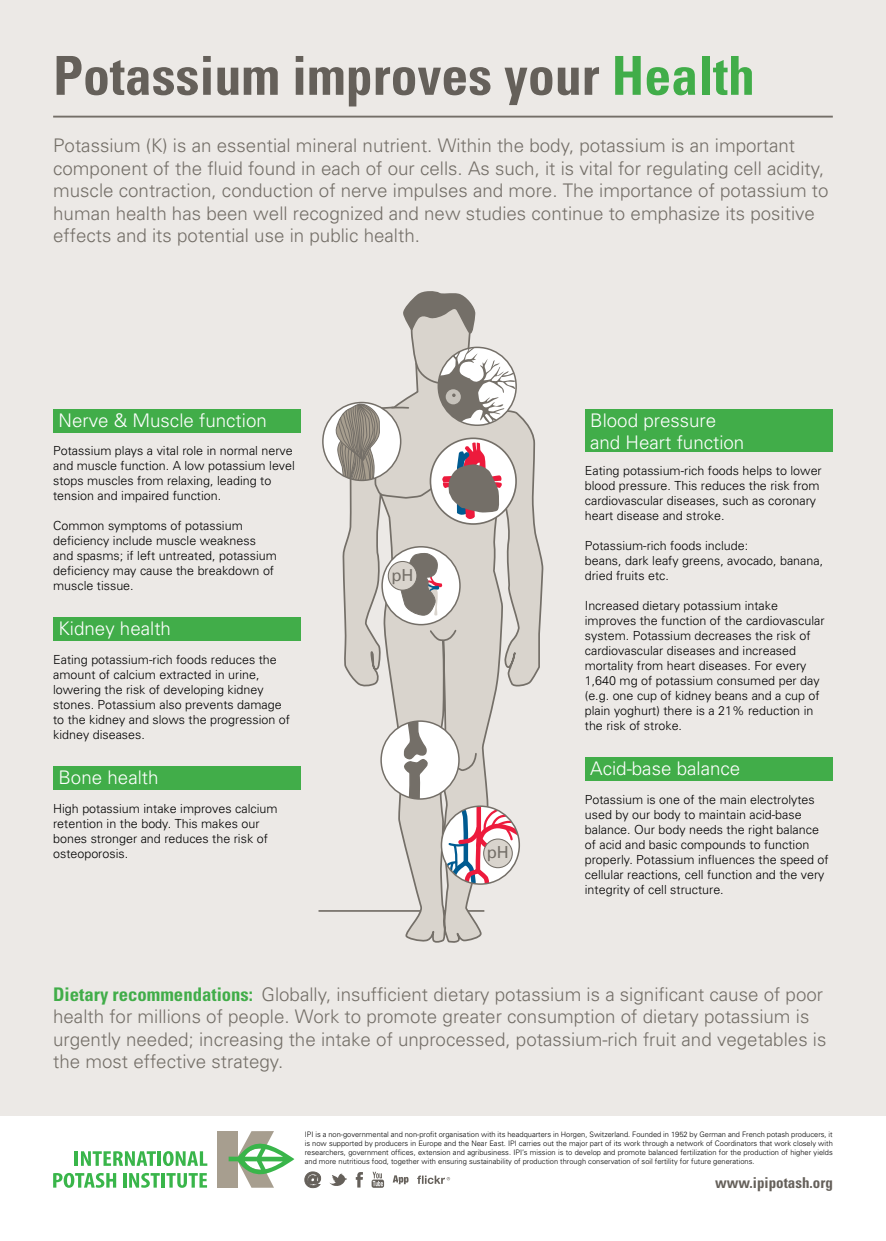
<style>
.page{position:relative;width:886px;height:1241px;background:#fff}
.page>*{position:absolute;margin:0;border:0;box-sizing:border-box;transform-origin:0 0}
.t1{font:700 condensed 53.75px "Univers";color:#65605a}
.t2{font:300 18.75px/22.5px "Univers";color:#746f68}
.t3{font:300 18.75px/21.9px "Univers";color:#fff}
.t4{font:16.56px "Univers";color:#746f68}
.t5{font:700 condensed 15px "Univers";color:#65605a}
.t6{font:300 12.5px/15px "Univers";color:#000}
.t7{font:300 7.5px/9px "Univers";color:#000;text-align:justify}
.s1{color:#41ad49}
.s2{font-weight:700;font-stretch:condensed;color:#41ad49}
</style>
<div class="page">
<div style="left:0;top:0;width:886px;height:1114px;background:#ece9e6"></div>
<hr style="left:75px;top:1151px;width:3px;height:14px;background:#39b54a">
<svg style="left:81px;top:1151px;width:75px;height:14px"></svg>
<hr style="left:158px;top:1151px;width:3px;height:14px;background:#39b54a">
<svg style="left:163px;top:1151px;width:44px;height:14px"></svg>
<svg style="left:53px;top:1172px;width:63px;height:15px"></svg>
<hr style="left:123px;top:1172px;width:3px;height:15px;background:#39b54a">
<svg style="left:129px;top:1173px;width:31px;height:14px"></svg>
<hr style="left:161px;top:1172px;width:4px;height:15px;background:#39b54a">
<svg style="left:166px;top:1173px;width:41px;height:14px"></svg>
<div style="left:217px;top:1130px;width:21px;height:57px;background:#a79e8f"></div>
<svg style="left:229px;top:1130px;width:65px;height:57px"></svg>
<hr style="left:53px;top:116px;width:780px;height:1px;background:#746f68">
<hr style="left:318px;top:909px;width:166px;height:2px;background:#746f68">
<svg style="left:342px;top:378px;width:202px;height:565px"></svg>
<svg style="left:458px;top:751px;width:20px;height:20px"></svg>
<svg style="left:429px;top:628px;width:28px;height:14px"></svg>
<div style="left:381px;top:721px;width:78px;height:77px;background:#fff;border-radius:50%"></div>
<svg style="left:402px;top:721px;width:32px;height:77px"></svg>
<div style="left:380px;top:720px;width:80px;height:79px;border:2px solid #746f68;border-radius:50%"></div>
<div style="left:382px;top:546px;width:78px;height:78px;background:#fff;border-radius:50%"></div>
<svg style="left:399px;top:553px;width:43px;height:62px"></svg>
<div style="left:381px;top:546px;width:80px;height:79px;border:2px solid #746f68;border-radius:50%"></div>
<div style="left:388px;top:561px;width:29px;height:29px;background:#d9d4cd;border-radius:50%"></div>
<div style="left:388px;top:561px;width:29px;height:29px;border:1px solid #746f68;border-radius:50%"></div>
<svg style="left:442px;top:806px;width:77px;height:77px;background:#d6bac3"></svg>
<div style="left:441px;top:805px;width:79px;height:79px;border:2px solid #746f68;border-radius:50%"></div>
<div style="left:484px;top:838px;width:28px;height:29px;background:#d9d4cd;border-radius:50%"></div>
<div style="left:483px;top:838px;width:30px;height:30px;border:1px solid #746f68;border-radius:50%"></div>
<div style="left:323px;top:402px;width:78px;height:78px;background:#fff;border-radius:50%"></div>
<svg style="left:334px;top:291px;width:182px;height:228px"></svg>
<div style="left:430px;top:437px;width:87px;height:87px;border:2px solid #746f68;border-radius:50%"></div>
<div style="left:53px;top:766px;width:248px;height:23px;background:#41ad49"></div>
<div style="left:53px;top:617px;width:248px;height:23px;background:#41ad49"></div>
<div style="left:585px;top:409px;width:248px;height:43px;background:#41ad49"></div>
<div style="left:585px;top:757px;width:248px;height:23px;background:#41ad49"></div>
<svg style="left:329px;top:1173px;width:18px;height:12px"></svg>
<svg style="left:356px;top:1172px;width:7px;height:15px"></svg>
<svg style="left:372px;top:1179px;width:12px;height:8px"></svg>
<svg style="left:372px;top:1171px;width:11px;height:14px"></svg>
<svg style="left:393px;top:1175px;width:15px;height:8px"></svg>
<svg style="left:417px;top:1175px;width:33px;height:8px"></svg>
<svg style="left:305px;top:1171px;width:16px;height:16px"></svg>
<div style="left:53px;top:409px;width:248px;height:23px;background:#41ad49"></div>
<h1 class="t1" style="left:53px;top:43px;width:703px">Potassium improves your <span class="s1">Health</span></h1>
<p class="t2" style="left:53px;top:134px;width:777px">Potassium K( ) is an essential mineral nutrient. Within the body, potassium is an important component of the fluid found in each of our cells. As such isit, vital for regulating cell acidity, muscle contraction, conduction of nerve impulses and more. The importance of potassium to human health has been well recognized and new studies continue to emphasize its positive effects and its potential use in public health.</p>
<h2 class="t3" style="left:58px;top:408px;width:210px">Nerve &amp; Muscle function</h2>
<p class="t6" style="left:53px;top:443px;width:243px">Potassium plays a vital role in normal nerve and muscle function A. low potassium level stops muscles from relaxing, leading to tension and impaired function.</p>
<p class="t6" style="left:53px;top:518px;width:225px">Common symptoms of potassium deficiency include muscle weakness and spasms; if left untreated, potassium deficiency may cause the breakdown of muscle tissue.</p>
<h2 class="t3" style="left:58px;top:617px;width:114px">Kidney health</h2>
<p class="t6" style="left:53px;top:651px;width:238px">Eating potassium-rich foods reduces the amount of calcium extracted in urine, lowering the risk of developing kidney stones. Potassium also prevents damage to the kidney and slows the progression of kidney diseases.</p>
<h2 class="t3" style="left:58px;top:765px;width:102px">Bone health</h2>
<p class="t6" style="left:53px;top:800px;width:226px">High potassium intake improves calcium retention in the body. This makes our bones stronger and reduces the risk of osteoporosis.</p>
<h3 class="t4" style="left:391px;top:564px;width:24px">pH</h3>
<h3 class="t4" style="left:487px;top:841px;width:24px">pH</h3>
<h2 class="t3" style="left:590px;top:408px;width:156px">Blood pressure and Heart function</h2>
<p class="t6" style="left:585px;top:462px;width:238px">Eating potassium-rich foods helps to lower blood pressure. This reduces the risk from cardiovascular diseases, such as coronary heart disease and stroke.</p>
<p class="t6" style="left:585px;top:537px;width:240px">Potassium-rich foods include:<br>beans, dark leafy greens, avocado, banana, dried fruits etc.</p>
<p class="t6" style="left:585px;top:597px;width:241px">Increased dietary potassium intake improves the function of the cardiovascular system. Potassium decreases the risk of cardiovascular diseases and increased mortality from heart diseases. For every 1,640 mg of potassium consumed per day<br>.g.e( one cup of kidney beans and a cup of plain yoghurt) there is a 21% reduction in the risk of stroke.</p>
<h2 class="t3" style="left:590px;top:756px;width:152px">Acid-base balance</h2>
<p class="t6" style="left:585px;top:791px;width:245px">Potassium is one of the main electrolytes used by our body to maintain acid-base balance. Our body needs the right balance of acid and basic compounds to function properly. Potassium influences the speed of cellular reactions, cell function and the very integrity of cell structure.</p>
<p class="t2" style="left:53px;top:981px;width:775px"><span class="s2">Dietary recommendations:</span> Globally, insufficient dietary potassium is a significant cause of poor health for millions of people. Work to promote greater consumption of dietary potassium is urgently needed; increasing the intake of unprocessed, potassium-rich fruit and vegetables is the most effective strategy.</p>
<p class="t7" style="left:305px;top:1129px;width:530px">IPI is a non-governmental and non-profit organisation with its headquarters in Horgen, Switzerland. Founded in 1952 by German and French potash producers it, is now supported by producers in Europe and the Near East. IPI carries out the major part of its work through a network of Coordinators that work closely with researchers, government offices, extension and agribusiness. IPI s’ mission is to develop and promote balanced fertilization for the production of higher yields and more nutritious food, together with ensuring sustainability of production through conservation of soil fertility for future generations.</p>
<p class="t5" style="left:715px;top:1172px;width:119px">www.ipipotash.org</p>
</div>
